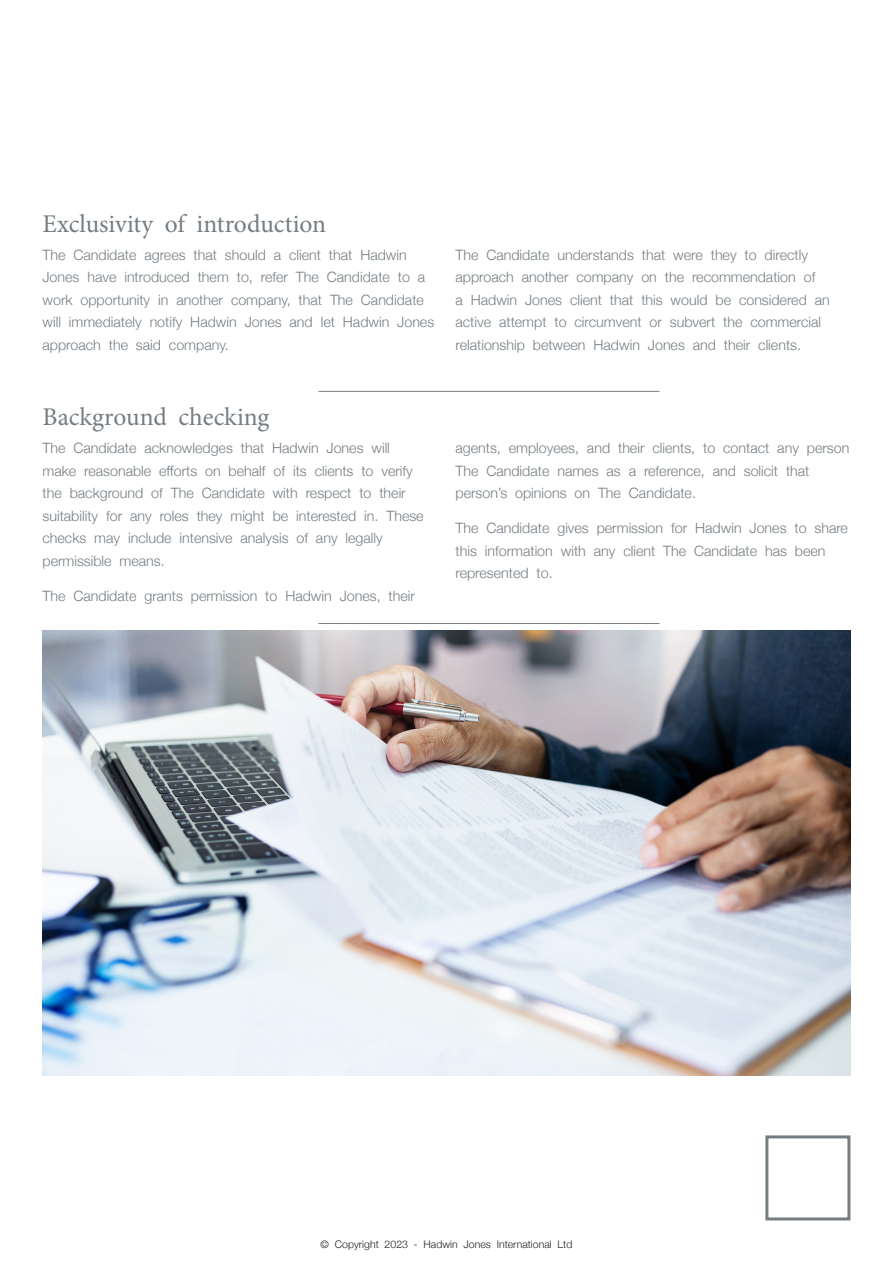
<style>
.page{position:relative;width:893px;height:1263px;background:#fff}
.page>*{position:absolute;margin:0;border:0;box-sizing:border-box;transform-origin:0 0}
.t1{font:25.5px "Minion Pro";color:#757d82}
.t2{font:300 14.25px/22.5px "Helvetica Neue";color:#757d82}
.t3{font:300 10.5px "Helvetica Neue";color:#231f20}
</style>
<div class="page">
<div style="left:765px;top:1135px;width:85px;height:85px;border:3px solid #757d82"></div>
<hr style="left:318px;top:391px;width:341px;height:1px;background:#778085">
<hr style="left:318px;top:623px;width:341px;height:1px;background:#778085">
<img style="left:43px;top:630px;width:807px;height:446px">
<p class="t1" style="left:43px;top:207px;width:285px">Exclusivity of introduction</p>
<p class="t2" style="left:43px;top:242px;width:393px">The Candidate agrees that should a client that Hadwin Jones have introduced them to, refer The Candidate to a work opportunity in another company, that The Candidate will immediately notify Hadwin Jones and let Hadwin Jones approach the said company.</p>
<p class="t2" style="left:455px;top:242px;width:376px">The Candidate understands that were they to directly approach another company on the recommendation of<br>a Hadwin Jones client that this would be considered an active attempt to circumvent or subvert the commercial relationship between Hadwin Jones and their clients.</p>
<p class="t1" style="left:43px;top:400px;width:229px">Background checking</p>
<p class="t2" style="left:43px;top:436px;width:383px">The Candidate acknowledges that Hadwin Jones will make reasonable efforts on behalf of its clients to verify the background of The Candidate with respect to their suitability for any roles they might be interested in. These checks may include intensive analysis of any legally permissible means.</p>
<p class="t2" style="left:43px;top:583px;width:374px">The Candidate grants permission to Hadwin Jones, their</p>
<p class="t2" style="left:455px;top:436px;width:395px">agents, employees, and their clients, to contact any person<br>The Candidate names as a reference, and solicit that person’s opinions on The Candidate.</p>
<p class="t2" style="left:455px;top:516px;width:394px">The Candidate gives permission for Hadwin Jones to share this information with any client The Candidate has been represented to.</p>
<p class="t3" style="left:321px;top:1235px;width:253px">© Copyright 2023 - Hadwin Jones International Ltd</p>
</div>
